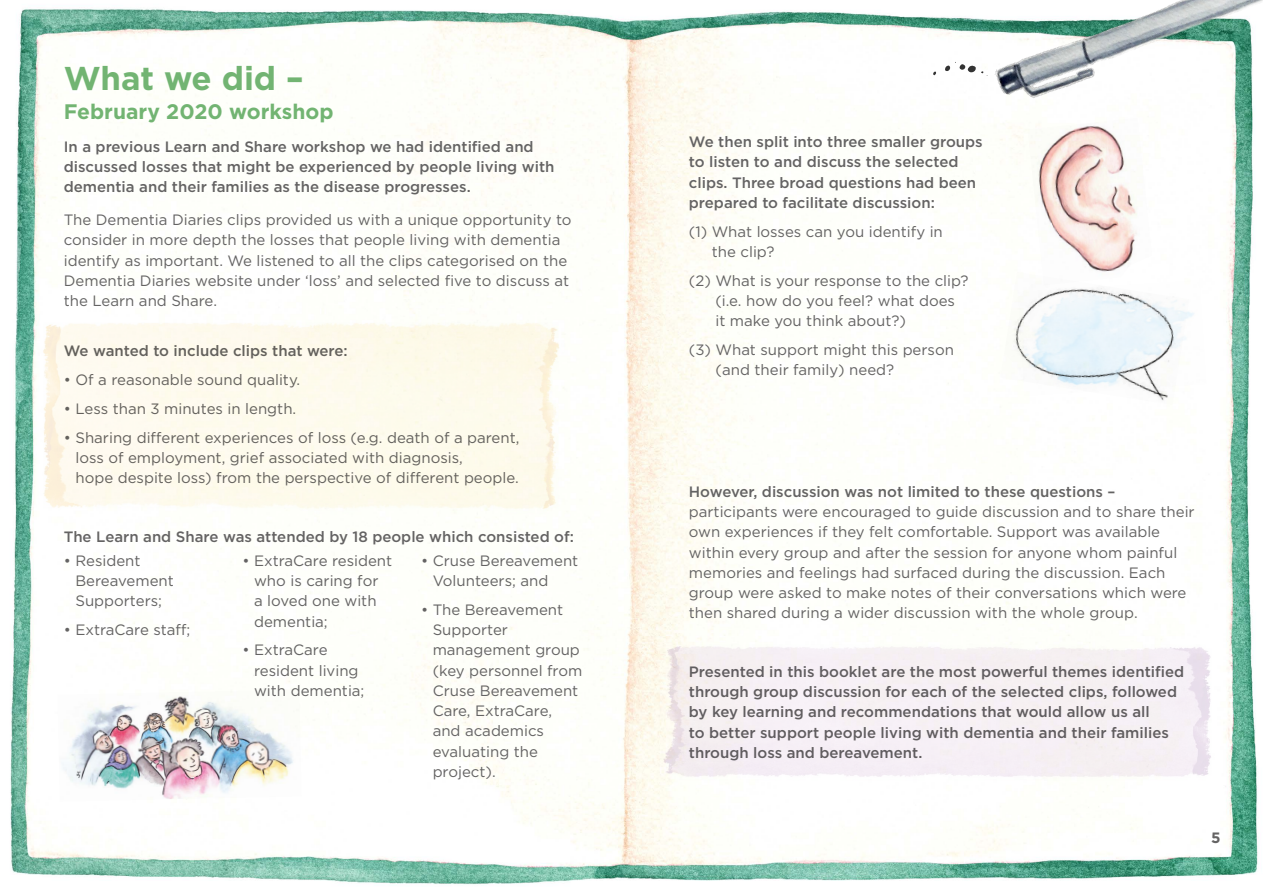
<style>
.page{position:relative;width:1263px;height:893px;background:#fff}
.page>*{position:absolute;margin:0;border:0;box-sizing:border-box;transform-origin:0 0}
.t1{font:700 33px "Gotham";letter-spacing:-.005em;color:#72b472}
.t2{font:700 21px "Gotham";color:#72b472}
.t3{font:15px/20.2px "Gotham";color:#646363}
.t4{font:500 15px/20.2px "Gotham";color:#646363}
.t5{font:700 15px "Gotham";color:#646363}
</style>
<div class="page">
<img style="left:10px;top:8px;width:1248px;height:877px">
<img style="left:1027px;top:170px;width:125px;height:102px">
<img style="left:1189px;top:280px;width:17px;height:116px">
<img style="left:1000px;top:272px;width:189px;height:133px">
<img style="left:652px;top:644px;width:570px;height:136px">
<img style="left:58px;top:690px;width:244px;height:111px">
<img style="left:33px;top:317px;width:537px;height:197px">
<svg style="left:932px;top:71px;width:5px;height:4px"></svg>
<svg style="left:944px;top:62px;width:43px;height:14px"></svg>
<svg style="left:960px;top:95px;width:30px;height:2px"></svg>
<img style="left:990px;top:0;width:273px;height:170px">
<h1 class="t1" style="left:64px;top:57px;width:241px">What we did –</h1>
<h2 class="t2" style="left:64px;top:97px;width:271px">February 2020 workshop</h2>
<p class="t4" style="left:64px;top:136px;width:492px">In a previous Learn and Share workshop we had identified and discussed losses that might be experienced by people living with dementia and their families as the disease progresses.</p>
<p class="t3" style="left:64px;top:209px;width:509px">The Dementia Diaries clips provided us with a unique opportunity to consider in more depth the losses that people living with dementia identify as important. We listened to all the clips categorised on the Dementia Diaries website under ‘loss’ and selected five to discuss at the Learn and Share.</p>
<p class="t4" style="left:64px;top:341px;width:286px">We wanted to include clips that were:</p>
<p class="t3" style="left:64px;top:369px;width:238px">• Of a reasonable sound quality.</p>
<p class="t3" style="left:64px;top:398px;width:234px">• Less than 3 minutes in length.</p>
<p class="t3" style="left:75px;top:427px;width:445px;text-indent:-12px">• Sharing different experiences of loss (e.g. death of a parent, loss of employment, grief associated with diagnosis,<br>hope despite loss) from the perspective of different people.</p>
<p class="t4" style="left:64px;top:526px;width:512px">The Learn and Share was attended by 18 people which consisted of:</p>
<p class="t3" style="left:75px;top:550px;width:100px;text-indent:-12px">• Resident<br>Bereavement<br>Supporters;</p>
<p class="t3" style="left:64px;top:619px;width:128px">• ExtraCare staff;</p>
<p class="t3" style="left:254px;top:550px;width:140px;text-indent:-12px">• ExtraCare resident who is caring for<br>a loved one with dementia;</p>
<p class="t3" style="left:254px;top:640px;width:112px;text-indent:-12px">• ExtraCare resident living with dementia;</p>
<p class="t3" style="left:433px;top:550px;width:147px;text-indent:-12px">• Cruse Bereavement<br>Volunteers; and</p>
<p class="t3" style="left:433px;top:599px;width:151px;text-indent:-12px">• The Bereavement<br>Supporter management group (key personnel from<br>Cruse Bereavement<br>Care, ExtraCare, and academics evaluating the project).</p>
<p class="t4" style="left:689px;top:131px;width:295px">We then split into three smaller groups to listen to and discuss the selected clips. Three broad questions had been prepared to facilitate discussion:</p>
<p class="t3" style="left:712px;top:221px;width:233px;text-indent:-23px">(1) What losses can you identify in the clip?</p>
<p class="t3" style="left:715px;top:270px;width:255px;text-indent:-27px">(2) What is your response to the clip? (i.e. how do you feel? what does it make you think about?)</p>
<p class="t3" style="left:716px;top:339px;width:240px;text-indent:-27px">(3) What support might this person (and their family) need?</p>
<p class="t4" style="left:689px;top:481px;width:428px">However, discussion was not limited to these questions –</p>
<p class="t3" style="left:689px;top:501px;width:507px">participants were encouraged to guide discussion and to share their own experiences if they felt comfortable. Support was available within every group and after the session for anyone whom painful memories and feelings had surfaced during the discussion. Each group were asked to make notes of their conversations which were then shared during a wider discussion with the whole group.</p>
<p class="t4" style="left:689px;top:661px;width:497px">Presented in this booklet are the most powerful themes identified through group discussion for each of the selected clips, followed by key learning and recommendations that would allow us all<br>to better support people living with dementia and their families through loss and bereavement.</p>
<p class="t5" style="left:1211px;top:827px;width:11px">5</p>
</div>
